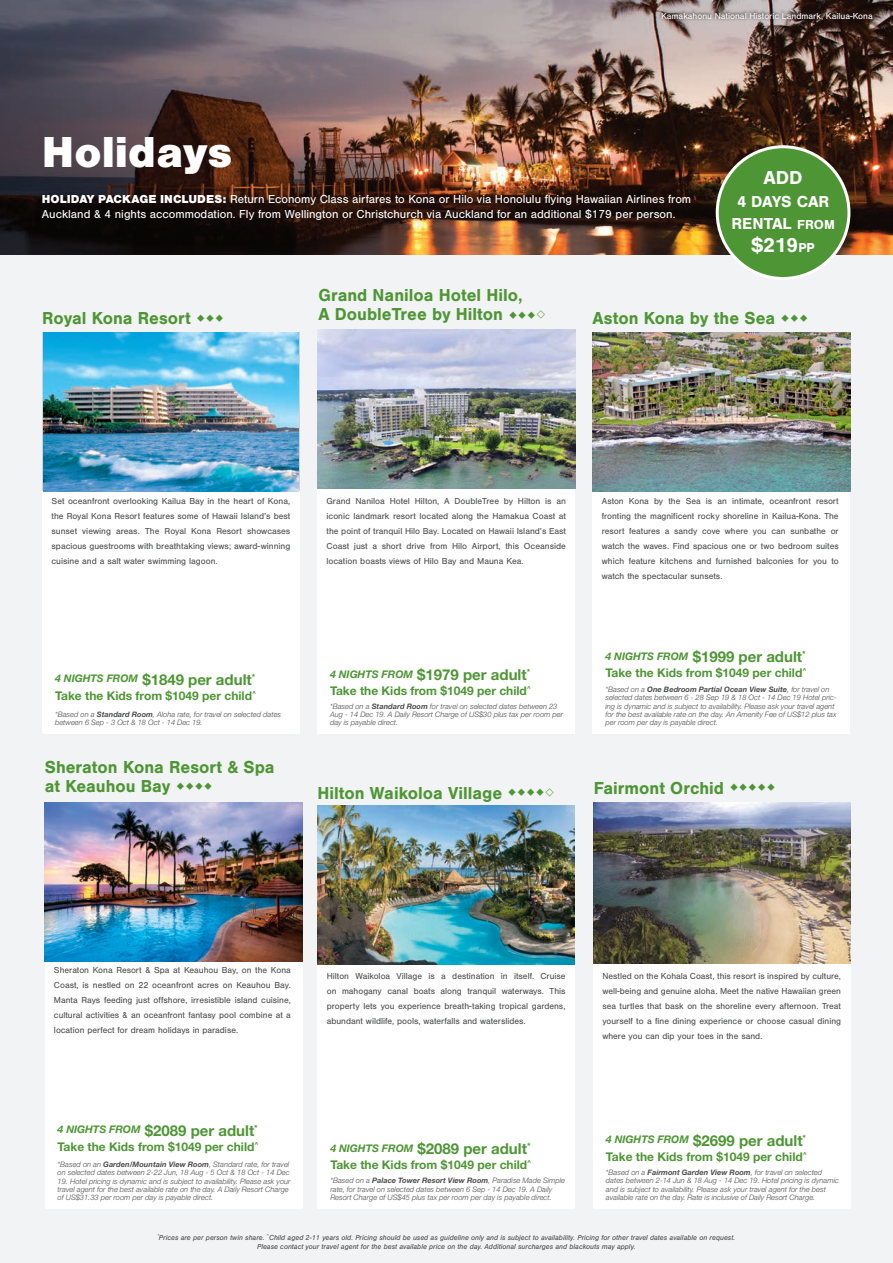
<style>
.page{position:relative;width:893px;height:1263px;background:#fff}
.page>*{position:absolute;margin:0;border:0;box-sizing:border-box;transform-origin:0 0}
.t1{font:900 45px "Nimbus San";color:#fff}
.t2{font:700 21px "Nimbus San";color:#fff}
.t3{font:700 19.5px "Nimbus San";color:#fff}
.t4{font:700 18px/18.8px "Nimbus San";color:#4e9635}
.t5{font:700 16.5px/22.5px "Nimbus San";color:#fff;text-align:center}
.t6{font:700 15px "Helvetica Neue LT Std";color:#4e9635}
.t7{font:12px/15px "Nimbus San";color:#fff}
.t8{font:700 12px "Helvetica Neue LT Std";color:#4e9635}
.t9{font:9px/15px "Nimbus San";color:#4b4c4d;text-align:justify}
.t10{font:9px "Nimbus San";color:#fff}
.t11{font:italic 300 7.5px/8.2px "Helvetica Neue LT Std";color:#4b4c4d}
.t12{font:italic 7.5px/9px "Nimbus San";color:#4b4c4d;text-align:center}
.s1{font-weight:900}
.s2{font-size:13.5px}
.s3{font-style:italic;font-size:10.5px}
.s4{font-weight:700}
</style>
<div class="page">
<div style="left:0;top:254px;width:893px;height:1009px;background:#f2f3f4"></div>
<img style="left:0;top:0;width:893px;height:254px">
<div style="left:717px;top:147px;width:132px;height:131px;background:#4e9635;border-radius:50%"></div>
<div style="left:716px;top:145px;width:134px;height:135px;border:3px solid #fff;border-radius:50%"></div>
<div style="left:659px;top:9px;width:217px;height:14px;background:#231f20;opacity:.5"></div>
<div style="left:42px;top:479px;width:258px;height:254px;background:#fff"></div>
<img style="left:43px;top:332px;width:256px;height:159px">
<div style="left:593px;top:479px;width:257px;height:254px;background:#fff"></div>
<img style="left:593px;top:332px;width:257px;height:159px">
<div style="left:45px;top:949px;width:257px;height:259px;background:#fff"></div>
<img style="left:45px;top:802px;width:257px;height:159px">
<div style="left:317px;top:479px;width:258px;height:254px;background:#fff"></div>
<img style="left:317px;top:329px;width:258px;height:159px">
<div style="left:318px;top:954px;width:257px;height:254px;background:#fff"></div>
<img style="left:318px;top:805px;width:257px;height:159px">
<div style="left:593px;top:954px;width:257px;height:254px;background:#fff"></div>
<img style="left:593px;top:802px;width:257px;height:161px">
<p class="t10" style="left:661px;top:11px;width:213px">Kamakahonu National Historic Landmark, Kailua-Kona</p>
<h1 class="t1" style="left:42px;top:126px;width:192px">Holidays</h1>
<h3 class="t7" style="left:42px;top:191px;width:651px"><span class="s1">HOLIDAY PACKAGE INCLUDES:</span> Return Economy Class airfares to Kona or Hilo via Honolulu flying Hawaiian Airlines from<br>Auckland &amp; 4 nights accommodation. Fly from Wellington or Christchurch via Auckland for an additional $179 per person.</h3>
<h3 class="t3" style="left:763px;top:167px;width:41px">ADD</h3>
<h3 class="t5" style="left:731px;top:190px;width:105px">4 DAYS CAR<br>RENTAL <span class="s2">FROM</span></h3>
<h2 class="t2" style="left:751px;top:233px;width:65px">$219<span class="s2">PP</span></h2>
<h3 class="t4" style="left:42px;top:309px;width:150px">Royal Kona Resort</h3>
<h3 class="t4" style="left:319px;top:286px;width:206px">Grand Naniloa Hotel Hilo,<br>A DoubleTree by Hilton</h3>
<h3 class="t4" style="left:593px;top:309px;width:184px">Aston Kona by the Sea</h3>
<p class="t9" style="left:52px;top:493px;width:240px">Set oceanfront overlooking Kailua Bay in the heart of Kona, the Royal Kona Resort features some of Hawaii Island’s best sunset viewing areas. The Royal Kona Resort showcases spacious guestrooms with breathtaking views; award-winning cuisine and a salt water swimming lagoon.</p>
<p class="t9" style="left:326px;top:493px;width:241px">Grand Naniloa Hotel Hilton, A DoubleTree by Hilton is an iconic landmark resort located along the Hamakua Coast at the point of tranquil Hilo Bay. Located on Hawaii Island’s East Coast just a short drive from Hilo Airport, this Oceanside location boasts views of Hilo Bay and Mauna Kea.</p>
<h3 class="t6" style="left:55px;top:670px;width:202px"><span class="s3">4 NIGHTS FROM</span> $1849 per adult<sup>*</sup></h3>
<h3 class="t8" style="left:55px;top:688px;width:203px">Take the Kids from $1049 per child<sup>^</sup></h3>
<p class="t11" style="left:55px;top:710px;width:228px">*Based on a <span class="s4">Standard Room</span>, Aloha rate, for travel on selected dates between 6 Sep - 3 Oct &amp; 18 Oct - 14 Dec 19.</p>
<h3 class="t4" style="left:45px;top:758px;width:231px">Sheraton Kona Resort &amp; Spa at Keauhou Bay</h3>
<h3 class="t6" style="left:330px;top:665px;width:202px"><span class="s3">4 NIGHTS FROM</span> $1979 per adult<sup>*</sup></h3>
<h3 class="t8" style="left:330px;top:683px;width:203px">Take the Kids from $1049 per child<sup>^</sup></h3>
<p class="t11" style="left:330px;top:702px;width:235px">*Based on a <span class="s4">Standard Room</span> for travel on selected dates between 23<br>Aug - 14 Dec 19. A Daily Resort Charge of US$30 plus tax per room per day is payable direct.</p>
<h3 class="t4" style="left:318px;top:783px;width:186px">Hilton Waikoloa Village</h3>
<p class="t9" style="left:602px;top:493px;width:238px">Aston Kona by the Sea is an intimate, oceanfront resort fronting the magnificent rocky shoreline in Kailua-Kona. The resort features a sandy cove where you can sunbathe or watch the waves. Find spacious one or two bedroom suites which feature kitchens and furnished balconies for you to watch the spectacular sunsets.</p>
<h3 class="t6" style="left:605px;top:648px;width:202px"><span class="s3">4 NIGHTS FROM</span> $1999 per adult<sup>*</sup></h3>
<h3 class="t8" style="left:605px;top:666px;width:203px">Take the Kids from $1049 per child<sup>^</sup></h3>
<p class="t11" style="left:605px;top:685px;width:233px">*Based on a <span class="s4">One Bedroom Partial Ocean View Suite</span>, for travel on selected dates between 6 - 28 Sep 19 &amp; 18 Oct - 14 Dec 19 Hotel pric&shy;ing is dynamic and is subject to availability. Please ask your travel agent for the best available rate on the day. An Amenity Fee of US$12 plus tax per room per day is payable direct.</p>
<h3 class="t4" style="left:594px;top:778px;width:132px">Fairmont Orchid</h3>
<p class="t9" style="left:54px;top:963px;width:238px">Sheraton Kona Resort &amp; Spa at Keauhou Bay, on the Kona Coast, is nestled on 22 oceanfront acres on Keauhou Bay.<br>Manta Rays feeding just offshore, irresistible island cuisine, cultural activities &amp; an oceanfront fantasy pool combine at a location perfect for dream holidays in paradise.</p>
<h3 class="t6" style="left:58px;top:1121px;width:202px"><span class="s3">4 NIGHTS FROM</span> $2089 per adult<sup>*</sup></h3>
<h3 class="t8" style="left:58px;top:1139px;width:203px">Take the Kids from $1049 per child<sup>^</sup></h3>
<p class="t11" style="left:58px;top:1160px;width:234px">*Based on an <span class="s4">Garden/Mountain View Room</span>, Standard rate, for travel on selected dates between 2-22 Jun, 18 Aug - 5 Oct &amp; 18 Oct - 14 Dec</p>
<p class="t11" style="left:58px;top:1177px;width:234px">19. Hotel pricing is dynamic and is subject to availability. Please ask your travel agent for the best available rate on the day. A Daily Resort Charge of US$31.33 per room per day is payable direct.</p>
<p class="t9" style="left:327px;top:968px;width:240px">Hilton Waikoloa Village is a destination in itself. Cruise on mahogany canal boats along tranquil waterways. This property lets you experience breath-taking tropical gardens, abundant wildlife, pools, waterfalls and waterslides.</p>
<h3 class="t6" style="left:330px;top:1140px;width:202px"><span class="s3">4 NIGHTS FROM</span> $2089 per adult<sup>*</sup></h3>
<h3 class="t8" style="left:330px;top:1158px;width:203px">Take the Kids from $1049 per child<sup>^</sup></h3>
<p class="t11" style="left:330px;top:1176px;width:236px">*Based on a <span class="s4">Palace Tower Resort View Room</span>, Paradise Made Simple rate, for travel on selected dates between 6 Sep - 14 Dec 19. A Daily<br>Resort Charge of US$45 plus tax per room per day is payable direct.</p>
<p class="t9" style="left:602px;top:968px;width:240px">Nestled on the Kohala Coast, this resort is inspired by culture, well-being and genuine aloha. Meet the native Hawaiian green sea turtles that bask on the shoreline every afternoon. Treat yourself to a fine dining experience or choose casual dining where you can dip your toes in the sand.</p>
<h3 class="t6" style="left:606px;top:1131px;width:202px"><span class="s3">4 NIGHTS FROM</span> $2699 per adult<sup>*</sup></h3>
<h3 class="t8" style="left:606px;top:1149px;width:203px">Take the Kids from $1049 per child<sup>^</sup></h3>
<p class="t11" style="left:606px;top:1168px;width:234px">*Based on a <span class="s4">Fairmont Garden View Room</span>, for travel on selected dates between 2-14 Jun &amp; 18 Aug - 14 Dec 19. Hotel pricing is dynamic and is subject to availability. Please ask your travel agent for the best available rate on the day. Rate is inclusive of Daily Resort Charge.</p>
<p class="t12" style="left:157px;top:1232px;width:579px"><sup>*</sup>Prices are per person twin share. <sup>^</sup>Child aged 2-11 years old. Pricing should be used as guideline only and is subject to availability. Pricing for other travel dates available on request.<br>Please contact your travel agent for the best available price on the day. Additional surcharges and blackouts may apply.</p>
</div>
